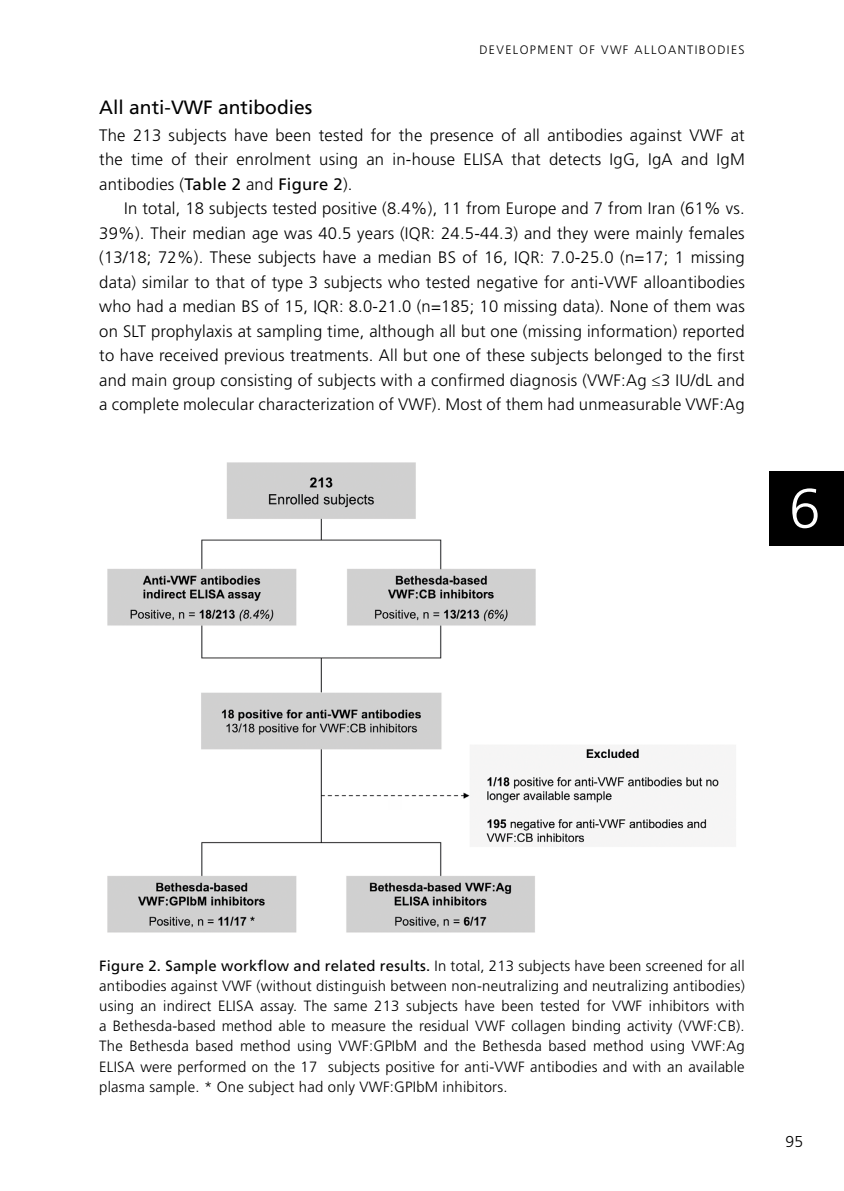
<style>
.page{position:relative;width:844px;height:1191px;background:#fff}
.page>*{position:absolute;margin:0;border:0;box-sizing:border-box;transform-origin:0 0}
.t1{font:300 56px "Frutiger LT Std";color:#fff}
.tytuł_2{font:19.25px "Frutiger LT Std";color:#000}
.t2{font:300 16.62px/24.5px "Frutiger LT Std";letter-spacing:.015em;color:#000;text-align:justify}
.t3{font:300 15.75px "Frutiger LT Std";color:#000}
.tab__fig__tytuły{font:300 14.88px/20.1px "Frutiger LT Std";letter-spacing:.015em;color:#000;text-align:justify}
.t4{font:300 12.25px "Frutiger LT Std";letter-spacing:.115em;color:#000}
.s1{font-weight:400}
</style>
<div class="page">
<div style="left:769px;top:471px;width:74px;height:75px;background:#000"></div>
<img style="left:107px;top:462px;width:629px;height:471px">
<p class="t4" style="left:479px;top:43px;width:267px">DEVELOPMENT OF VWF ALLOANTIBODIES</p>
<p class="tytuł_2" style="left:99px;top:96px;width:214px">All anti-VWF antibodies</p>
<p class="t2" style="left:99px;top:123px;width:646px">The 213 subjects have been tested for the presence of all antibodies against VWF at the time of their enrolment using an in-house ELISA that detects IgG, IgA and IgM antibodies (<span class="s1">Table 2</span> and <span class="s1">Figure 2</span>).</p>
<p class="t2" style="left:99px;top:196px;width:647px;text-indent:25px">In total, 18 subjects tested positive (8.4%), 11 from Europe and 7 from Iran (61% vs.<br>39%). Their median age was 40.5 years (IQR: 24.5-44.3) and they were mainly females (13/18; 72%). These subjects have a median BS of 16, IQR: 7.0-25.0 (n=17; 1 missing data) similar to that of type 3 subjects who tested negative for anti-VWF alloantibodies who had a median BS of 15, IQR: 8.0-21.0 (n=185; 10 missing data). None of them was on SLT prophylaxis at sampling time, although all but one (missing information) reported to have received previous treatments. All but one of these subjects belonged to the first and main group consisting of subjects with a confirmed diagnosis (VWF:Ag ≤3 IU/dL and a complete molecular characterization of VWF). Most of them had unmeasurable VWF:Ag</p>
<h1 class="t1" style="left:789px;top:477px;width:33px">6</h1>
<p class="tab__fig__tytuły" style="left:99px;top:956px;width:647px"><span class="s1">Figure 2. Sample workflow and related results.</span> In total, 213 subjects have been screened for all antibodies against VWF (without distinguish between non-neutralizing and neutralizing antibodies) using an indirect ELISA assay. The same 213 subjects have been tested for VWF inhibitors with a Bethesda-based method able to measure the residual VWF collagen binding activity (VWF:CB).<br>The Bethesda based method using VWF:GPIbM and the Bethesda based method using VWF:Ag ELISA were performed on the 17 subjects positive for anti-VWF antibodies and with an available plasma sample. * One subject had only VWF:GPIbM inhibitors.</p>
<p class="t3" style="left:785px;top:1133px;width:19px">95</p>
</div>
